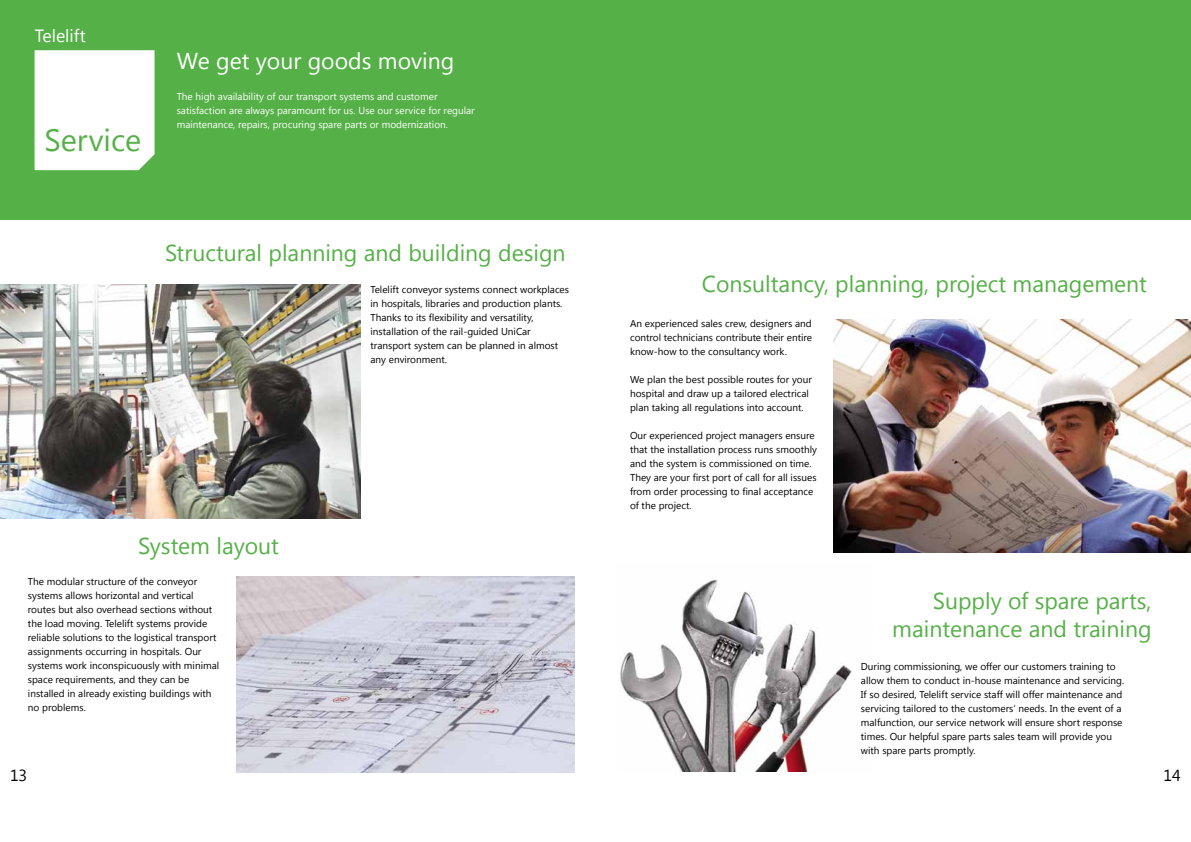
<style>
.page{position:relative;width:1191px;height:842px;background:#fff}
.page>*{position:absolute;margin:0;border:0;box-sizing:border-box;transform-origin:0 0}
.t1{font:30.8px "Segoe UI";color:#55b047}
.t2{font:23px/27.6px "Segoe UI";color:#55b047;text-align:right}
.t3{font:23px "Segoe UI";color:#fff}
.t4{font:17.7px "Segoe UI";color:#fff}
.t5{font:16px "Segoe UI";color:#000}
.t6{font:10px/14px "Segoe UI";color:#000}
.t7{font:10px/14px "Segoe UI";color:#fff}
</style>
<div class="page">
<img style="left:620px;top:579px;width:232px;height:192px">
<img style="left:833px;top:319px;width:358px;height:233px">
<div style="left:0;top:0;width:1191px;height:219px;background:#55b047"></div>
<div style="left:35px;top:50px;width:119px;height:120px;background:#fff"></div>
<img style="left:0;top:285px;width:360px;height:234px">
<img style="left:236px;top:576px;width:338px;height:196px">
<h3 class="t4" style="left:35px;top:24px;width:52px">Telelift</h3>
<h1 class="t1" style="left:44px;top:119px;width:99px">Service</h1>
<h2 class="t3" style="left:177px;top:44px;width:279px">We get your goods moving</h2>
<p class="t7" style="left:177px;top:89px;width:299px">The high availability of our transport systems and customer satisfaction are always paramount for us. Use our service for regular maintenance, repairs, procuring spare parts or modernization.</p>
<h2 class="t2" style="left:165px;top:238px;width:402px">Structural planning and building design</h2>
<p class="t6" style="left:370px;top:282px;width:200px">Telelift conveyor systems connect workplaces in hospitals, libraries and production plants.<br>Thanks to its flexibility and versatility, installation of the rail-guided UniCar transport system can be planned in almost any environment.</p>
<h2 class="t2" style="left:138px;top:531px;width:142px">System layout</h2>
<p class="t6" style="left:28px;top:573px;width:193px">The modular structure of the conveyor systems allows horizontal and vertical routes but also overhead sections without the load moving. Telelift systems provide reliable solutions to the logistical transport assignments occurring in hospitals. Our systems work inconspicuously with minimal space requirements, and they can be installed in already existing buildings with no problems.</p>
<h2 class="t2" style="left:702px;top:269px;width:447px">Consultancy, planning, project management</h2>
<p class="t6" style="left:630px;top:316px;width:183px;text-align:justify">An experienced sales crew, designers and control technicians contribute their entire know-how to the consultancy work.</p>
<p class="t6" style="left:630px;top:372px;width:183px">We plan the best possible routes for your hospital and draw up a tailored electrical plan taking all regulations into account.</p>
<p class="t6" style="left:630px;top:428px;width:188px">Our experienced project managers ensure that the installation process runs smoothly and the system is commissioned on time.<br>They are your first port of call for all issues from order processing to final acceptance of the project.</p>
<h2 class="t2" style="left:892px;top:586px;width:261px">Supply of spare parts, maintenance and training</h2>
<p class="t6" style="left:861px;top:659px;width:265px">During commissioning, we offer our customers training to allow them to conduct in-house maintenance and servicing.<br>If so desired, Telelift service staff will offer maintenance and servicing tailored to the customers‘ needs. In the event of a malfunction, our service network will ensure short response times. Our helpful spare parts sales team will provide you with spare parts promptly.</p>
<h3 class="t5" style="left:10px;top:764px;width:19px">13</h3>
<h3 class="t5" style="left:1163px;top:764px;width:19px">14</h3>
</div>
